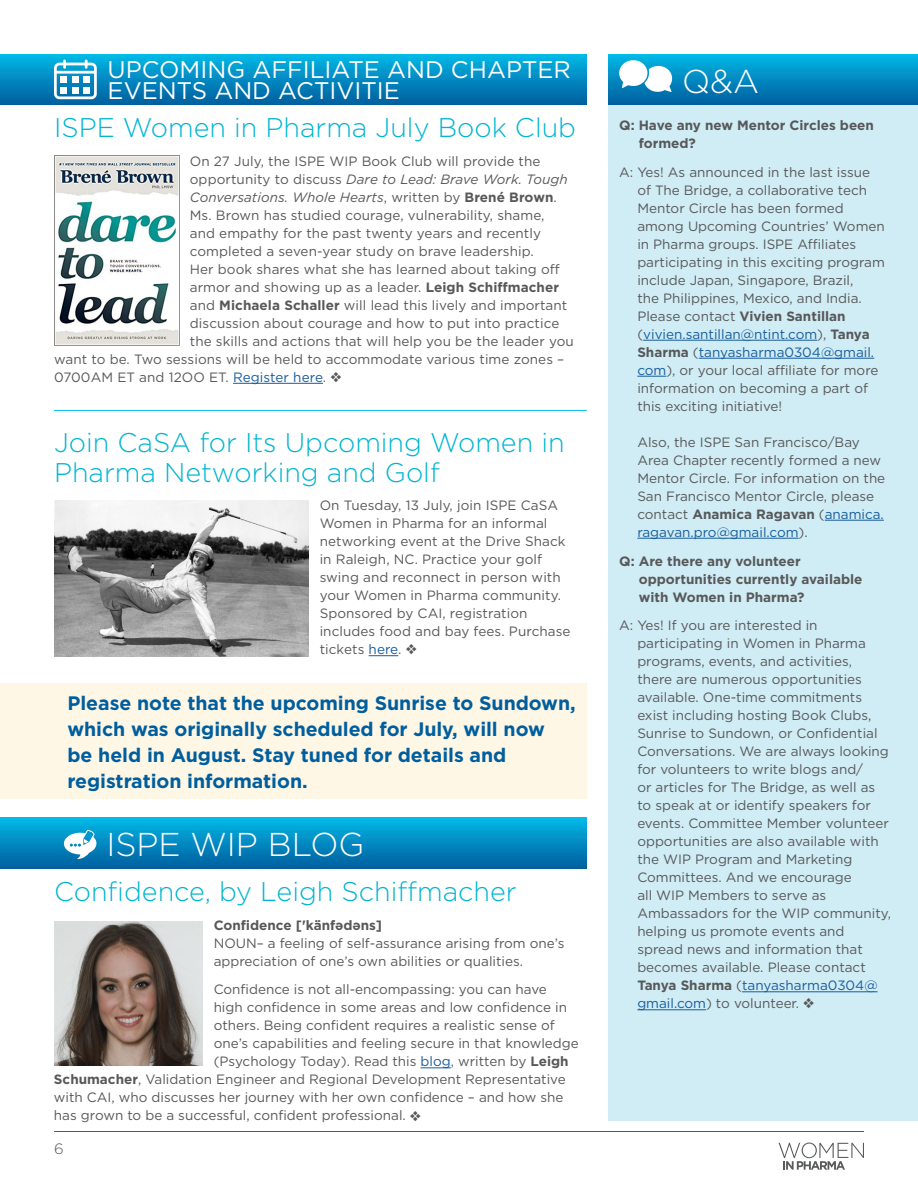
<style>
.page{position:relative;width:918px;height:1188px;background:#fff}
.page>*{position:absolute;margin:0;border:0;box-sizing:border-box;transform-origin:0 0}
.t1{font:300 33px "Gotham";color:#fff}
.t2{font:300 27px/30px "Gotham";color:#00b5d1}
.t3{font:24px/21px "Gotham";color:#fff}
.t4{font:700 19.5px/26.1px "Gotham";letter-spacing:-.005em;color:#005e9e}
.t5{font:300 15px "Gotham";color:#57585a}
.t6{font:13.5px/18px "Gotham";color:#57585a}
.t7{font:700 13.5px/18px "Gotham";color:#57585a}
.t8{font:italic 13.5px "Gotham";letter-spacing:.005em;color:#57585a}
.s1{font-style:normal}
.s2{font-weight:700;font-style:normal}
.s3{font-weight:700}
.s4{color:#175d9e}
</style>
<div class="page">
<hr style="left:421px;top:1068px;width:30px;height:1px;background:#175d9e">
<hr style="left:54px;top:1131px;width:810px;height:1px;background:#57585a">
<div style="left:0;top:818px;width:587px;height:51px;background:linear-gradient(to bottom,#01b7e6,#005c9d)"></div>
<svg style="left:63px;top:830px;width:34px;height:29px"></svg>
<svg style="left:779px;top:1143px;width:85px;height:27px"></svg>
<div style="left:608px;top:54px;width:310px;height:1066px;background:#d0ecf4"></div>
<hr style="left:643px;top:340px;width:174px;height:1px;background:#175d9e">
<hr style="left:699px;top:358px;width:175px;height:1px;background:#175d9e">
<svg style="left:637px;top:376px;width:29px;height:1px"></svg>
<hr style="left:825px;top:520px;width:59px;height:1px;background:#175d9e">
<hr style="left:637px;top:538px;width:162px;height:1px;background:#175d9e">
<hr style="left:742px;top:991px;width:136px;height:1px;background:#175d9e">
<hr style="left:637px;top:1009px;width:69px;height:1px;background:#175d9e">
<div style="left:608px;top:54px;width:310px;height:51px;background:linear-gradient(to bottom,#01b8e6,#005d9d)"></div>
<svg style="left:619px;top:60px;width:53px;height:32px;background:#abdbec"></svg>
<img style="left:54px;top:921px;width:149px;height:144px">
<hr style="left:233px;top:383px;width:90px;height:1px;background:#175d9e">
<hr style="left:54px;top:410px;width:533px;height:1px;background:#02bce8">
<svg style="left:369px;top:655px;width:29px;height:1px"></svg>
<div style="left:0;top:54px;width:587px;height:51px;background:linear-gradient(to bottom,#01b8e6,#005d9d)"></div>
<svg style="left:54px;top:59px;width:43px;height:40px"></svg>
<div style="left:72px;top:87px;width:7px;height:6px;background:#fff"></div>
<div style="left:0;top:684px;width:587px;height:115px;background:#fef7e6"></div>
<img style="left:54px;top:156px;width:125px;height:189px">
<img style="left:54px;top:500px;width:255px;height:157px">
<h3 class="t3" style="left:108px;top:59px;width:465px">UPCOMING AFFILIATE AND CHAPTER<br>EVENTS AND ACTIVITIE</h3>
<h2 class="t2" style="left:54px;top:112px;width:524px">ISPE Women in Pharma July Book Club</h2>
<p class="t6" style="left:190px;top:152px;width:352px">On 27 July, the ISPE WIP Book Club will provide the</p>
<p class="t8" style="left:190px;top:171px;width:379px"><span class="s1">opportunity to discuss</span> Dare to Lead: Brave Work. Tough</p>
<p class="t8" style="left:190px;top:189px;width:368px">Conversations. Whole Hearts<span class="s1">, written by</span> <span class="s2">Brené Brown</span><span class="s1">.</span></p>
<p class="t6" style="left:190px;top:206px;width:356px">Ms. Brown has studied courage, vulnerability, shame,</p>
<p class="t6" style="left:190px;top:224px;width:353px">and empathy for the past twenty years and recently</p>
<p class="t6" style="left:190px;top:242px;width:346px">completed a seven-year study on brave leadership.</p>
<p class="t6" style="left:190px;top:260px;width:371px">Her book shares what she has learned about taking off</p>
<p class="t6" style="left:190px;top:278px;width:371px">armor and showing up as a leader. <span class="s3">Leigh Schiffmacher</span></p>
<p class="t6" style="left:190px;top:296px;width:379px">and <span class="s3">Michaela Schaller</span> will lead this lively and important</p>
<p class="t6" style="left:190px;top:314px;width:371px">discussion about courage and how to put into practice</p>
<p class="t6" style="left:190px;top:332px;width:385px">the skills and actions that will help you be the leader you</p>
<p class="t6" style="left:54px;top:350px;width:512px">want to be. Two sessions will be held to accommodate various time zones –</p>
<p class="t6" style="left:54px;top:368px;width:289px">0700AM ET and 12OO ET. <span class="s4">Register here</span>. ❖</p>
<h2 class="t2" style="left:54px;top:426px;width:512px">Join CaSA for Its Upcoming Women in<br>Pharma Networking and Golf</h2>
<p class="t6" style="left:320px;top:496px;width:252px">On Tuesday, 13 July, join ISPE CaSA<br>Women in Pharma for an informal networking event at the Drive Shack in Raleigh, NC. Practice your golf swing and reconnect in person with your Women in Pharma community.<br>Sponsored by CAI, registration includes food and bay fees. Purchase tickets <span class="s4">here</span>. ❖</p>
<h3 class="t4" style="left:68px;top:690px;width:510px">Please note that the upcoming Sunrise to Sundown, which was originally scheduled for July, will now<br>be held in August. Stay tuned for details and registration information.</h3>
<h1 class="t1" style="left:106px;top:824px;width:259px">ISPE WIP BLOG</h1>
<h2 class="t2" style="left:54px;top:876px;width:464px">Confidence, by Leigh Schiffmacher</h2>
<p class="t7" style="left:214px;top:916px;width:170px">Confidence ['känfədəns]</p>
<p class="t6" style="left:214px;top:934px;width:352px">NOUN– a feeling of self-assurance arising from one’s appreciation of one’s own abilities or qualities.</p>
<p class="t6" style="left:214px;top:980px;width:335px">Confidence is not all-encompassing: you can have</p>
<p class="t6" style="left:214px;top:998px;width:355px">high confidence in some areas and low confidence in</p>
<p class="t6" style="left:214px;top:1016px;width:343px">others. Being confident requires a realistic sense of</p>
<p class="t6" style="left:214px;top:1034px;width:367px">one’s capabilities and feeling secure in that knowledge</p>
<p class="t6" style="left:214px;top:1052px;width:356px">(Psychology Today). Read this <span class="s4">blog</span>, written by <span class="s3">Leigh</span></p>
<p class="t6" style="left:54px;top:1070px;width:513px"><span class="s3">Schumacher</span>, Validation Engineer and Regional Development Representative</p>
<p class="t6" style="left:54px;top:1088px;width:511px">with CAI, who discusses her journey with her own confidence – and how she</p>
<p class="t6" style="left:54px;top:1106px;width:369px">has grown to be a successful, confident professional. ❖</p>
<p class="t5" style="left:54px;top:1140px;width:11px">6</p>
<h1 class="t1" style="left:682px;top:61px;width:79px">Q&amp;A</h1>
<p class="t7" style="left:639px;top:116px;width:237px;text-indent:-20px">Q: Have any new Mentor Circles been formed?</p>
<p class="t6" style="left:637px;top:163px;width:249px;text-indent:-18px">A: Yes! As announced in the last issue of The Bridge, a collaborative tech Mentor Circle has been formed among Upcoming Countries’ Women in Pharma groups. ISPE Affiliates participating in this exciting program include Japan, Singapore, Brazil,<br>the Philippines, Mexico, and India.<br>Please contact <span class="s3">Vivien Santillan </span>(<span class="s4">vivien.santillan@ntint.com</span>), <span class="s3">Tanya Sharma</span> (<span class="s4">tanyasharma0304@gmail. com</span>), or your local affiliate for more information on becoming a part of this exciting initiative!</p>
<p class="t6" style="left:637px;top:433px;width:249px">Also, the ISPE San Francisco/Bay Area Chapter recently formed a new Mentor Circle. For information on the San Francisco Mentor Circle, please contact <span class="s3">Anamica Ragavan</span> (<span class="s4">anamica. ragavan.pro@gmail.com</span>).</p>
<p class="t7" style="left:639px;top:552px;width:225px;text-indent:-20px">Q: Are there any volunteer opportunities currently available with Women in Pharma?</p>
<p class="t6" style="left:637px;top:616px;width:255px;text-indent:-18px">A: Yes! If you are interested in participating in Women in Pharma programs, events, and activities,<br>there are numerous opportunities available. One-time commitments exist including hosting Book Clubs, Sunrise to Sundown, or Confidential Conversations. We are always looking for volunteers to write blogs and/<br>or articles for The Bridge, as well as to speak at or identify speakers for events. Committee Member volunteer opportunities are also available with the WIP Program and Marketing Committees. And we encourage<br>all WIP Members to serve as Ambassadors for the WIP community, helping us promote events and spread news and information that becomes available. Please contact <span class="s3">Tanya Sharma</span> (<span class="s4">tanyasharma0304@ gmail.com</span>) to volunteer. ❖</p>
</div>
